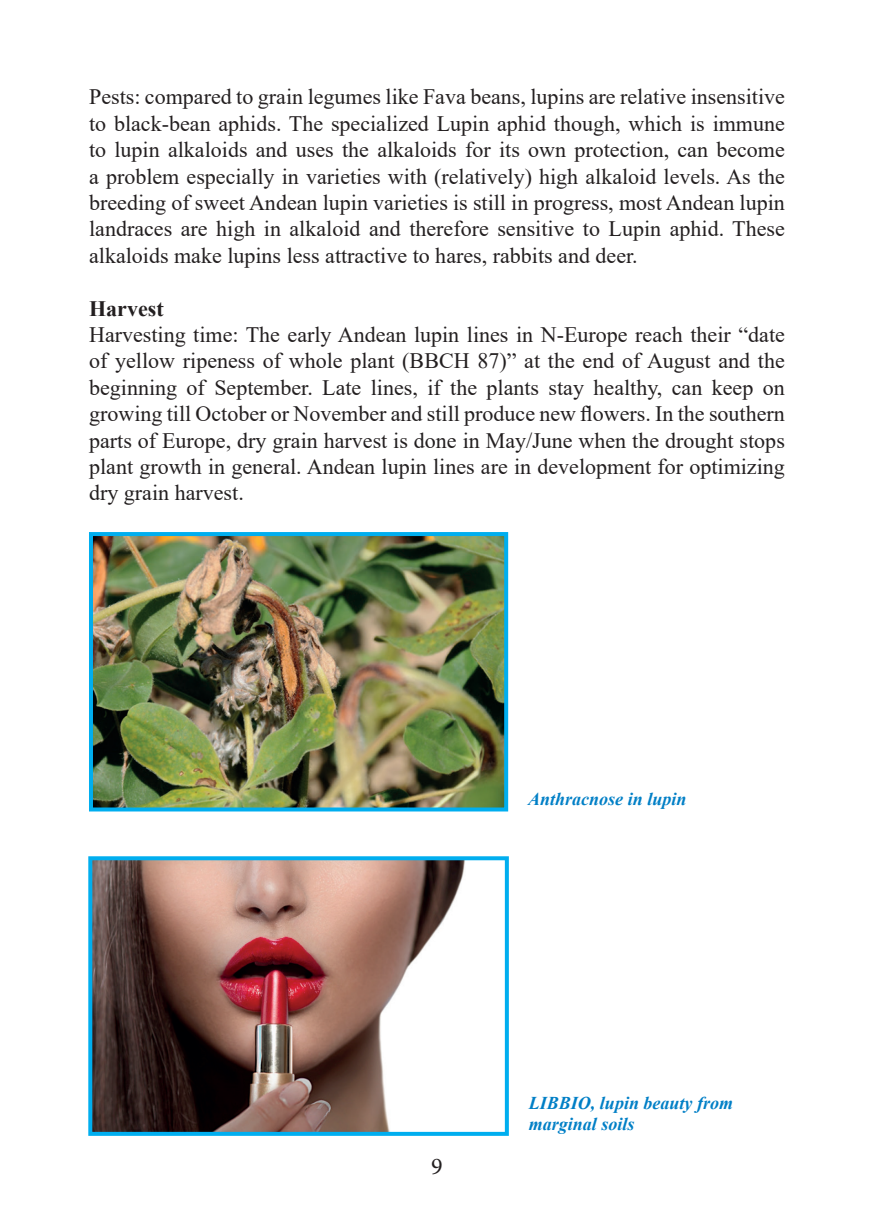
<style>
.page{position:relative;width:874px;height:1225px;background:#fff}
.page>*{position:absolute;margin:0;border:0;box-sizing:border-box;transform-origin:0 0}
.t1{font:24px "Minion Pro";color:#231f20}
.t2{font:22px/26.4px "Times New Roman";color:#231f20;text-align:justify}
.t3{font:700 22px "Times New Roman";color:#231f20}
.t4{font:italic 700 18px/21.6px "Times New Roman";color:#007fc6}
</style>
<div class="page">
<img style="left:94px;top:537px;width:409px;height:269px">
<div style="left:89px;top:532px;width:419px;height:279px;border:4px solid #00aeef"></div>
<img style="left:93px;top:861px;width:372px;height:269px">
<div style="left:88px;top:856px;width:420px;height:279px;border:4px solid #00aeef"></div>
<p class="t2" style="left:89px;top:83px;width:697px">Pests: compared to grain legumes like Fava beans, lupins are relative insensitive to black-bean aphids. The specialized Lupin aphid though, which is immune to lupin alkaloids and uses the alkaloids for its own protection, can become a problem especially in varieties with (relatively) high alkaloid levels. As the breeding of sweet Andean lupin varieties is still in progress, most Andean lupin landraces are high in alkaloid and therefore sensitive to Lupin aphid. These alkaloids make lupins less attractive to hares, rabbits and deer.</p>
<p class="t3" style="left:89px;top:292px;width:76px">Harvest</p>
<p class="t2" style="left:89px;top:321px;width:697px">Harvesting time: The early Andean lupin lines in N-Europe reach their “date of yellow ripeness of whole plant (BBCH 87)” at the end of August and the beginning of September. Late lines, if the plants stay healthy, can keep on growing till October or November and still produce new flowers. In the southern parts of Europe, dry grain harvest is done in May/June when the drought stops plant growth in general. Andean lupin lines are in development for optimizing dry grain harvest.</p>
<p class="t4" style="left:528px;top:788px;width:160px">Anthracnose in lupin</p>
<p class="t1" style="left:431px;top:1150px;width:13px">9</p>
<p class="t4" style="left:528px;top:1091px;width:206px">LIBBIO, lupin beauty from marginal soils</p>
</div>
